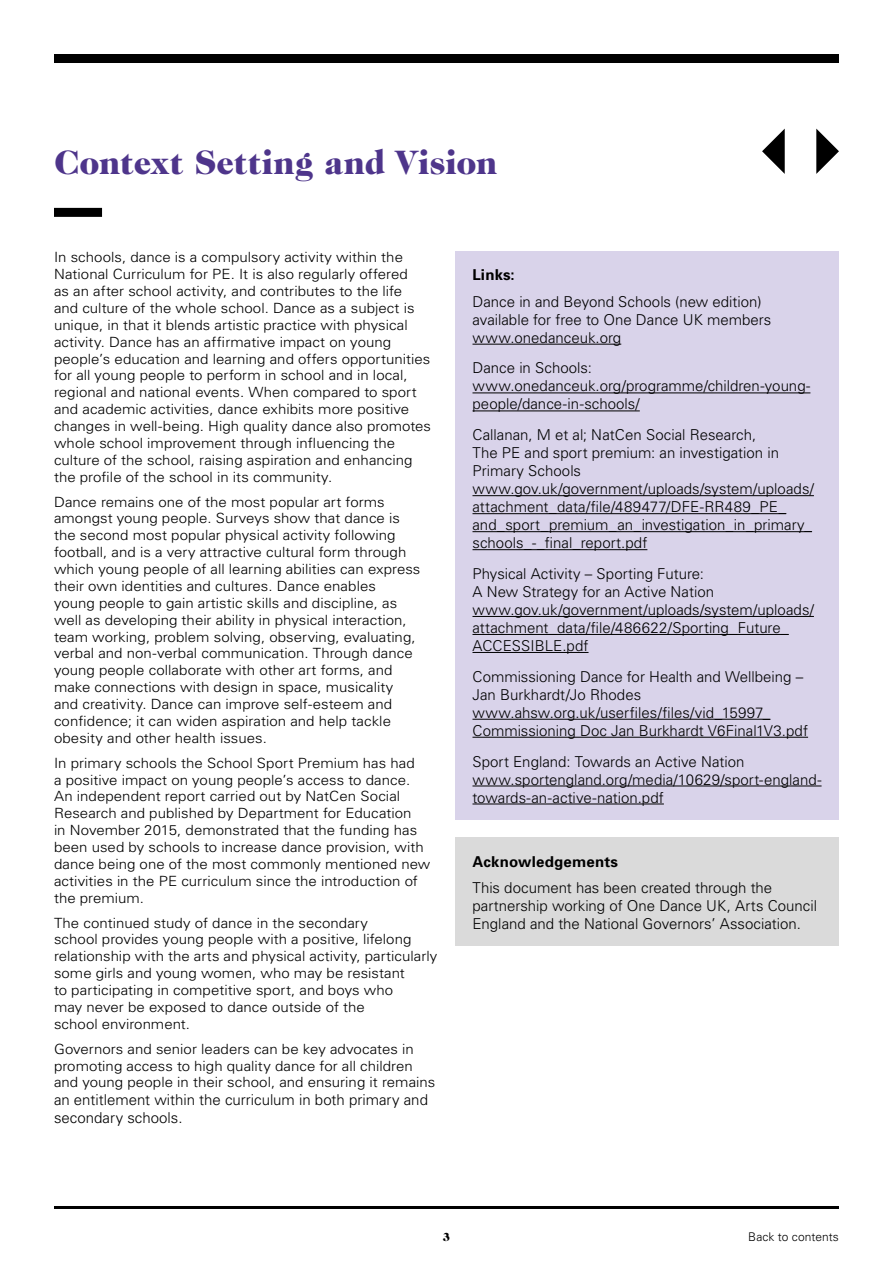
<style>
.page{position:relative;width:893px;height:1263px;background:#fff}
.page>*{position:absolute;margin:0;border:0;box-sizing:border-box;transform-origin:0 0}
.t1{font:900 34.5px "Caslon 224 IT Cby BT";letter-spacing:-.01em;color:#4e358b}
.t2{font:300 15px/18px "Univers";color:#000}
.t3{font:700 15px "Univers";letter-spacing:.015em;color:#000}
.t4{font:300 14.1px/17px "Univers";letter-spacing:.005em;color:#000;scale:1.07 1}
.t5{font:300 12px "Univers";letter-spacing:.01em;color:#000}
.t6{font:900 12px "Caslon 224 IT Cby BT";color:#000}
</style>
<div class="page">
<hr style="left:54px;top:1206px;width:785px;height:3px;background:#000">
<div style="left:54px;top:54px;width:785px;height:9px;background:#000"></div>
<div style="left:54px;top:208px;width:48px;height:9px;background:#000"></div>
<div style="left:455px;top:251px;width:384px;height:568px;background:#d9d3ea"></div>
<hr style="left:472px;top:344px;width:149px;height:1px;background:#000">
<hr style="left:472px;top:392px;width:338px;height:1px;background:#000">
<hr style="left:472px;top:410px;width:168px;height:1px;background:#000">
<hr style="left:472px;top:495px;width:342px;height:1px;background:#000">
<hr style="left:472px;top:513px;width:314px;height:1px;background:#000">
<hr style="left:472px;top:531px;width:340px;height:1px;background:#000">
<hr style="left:472px;top:549px;width:175px;height:1px;background:#000">
<hr style="left:472px;top:616px;width:342px;height:1px;background:#000">
<hr style="left:472px;top:634px;width:317px;height:1px;background:#000">
<hr style="left:472px;top:652px;width:116px;height:1px;background:#000">
<hr style="left:472px;top:719px;width:298px;height:1px;background:#000">
<hr style="left:472px;top:737px;width:336px;height:1px;background:#000">
<hr style="left:472px;top:785px;width:350px;height:1px;background:#000">
<hr style="left:472px;top:803px;width:192px;height:1px;background:#000">
<div style="left:455px;top:837px;width:384px;height:109px;background:#dadada"></div>
<svg style="left:816px;top:129px;width:23px;height:45px"></svg>
<svg style="left:762px;top:129px;width:23px;height:45px"></svg>
<h1 class="t1" style="left:54px;top:141px;width:445px">Context Setting and Vision</h1>
<p class="t4" style="left:54px;top:248px;width:354px">In schools, dance is a compulsory activity within the National Curriculum for PE. It is also regularly offered<br>as an after school activity, and contributes to the life<br>and culture of the whole school. Dance as a subject is unique, in that it blends artistic practice with physical activity. Dance has an affirmative impact on young people’s education and learning and offers opportunities for all young people to perform in school and in local, regional and national events. When compared to sport and academic activities, dance exhibits more positive changes in well-being. High quality dance also promotes whole school improvement through influencing the culture of the school, raising aspiration and enhancing the profile of the school in its community.</p>
<p class="t4" style="left:54px;top:493px;width:344px">Dance remains one of the most popular art forms amongst young people. Surveys show that dance is the second most popular physical activity following football, and is a very attractive cultural form through which young people of all learning abilities can express their own identities and cultures. Dance enables<br>young people to gain artistic skills and discipline, as well as developing their ability in physical interaction, team working, problem solving, observing, evaluating, verbal and non-verbal communication. Through dance young people collaborate with other art forms, and make connections with design in space, musicality and creativity. Dance can improve self-esteem and confidence; it can widen aspiration and help tackle obesity and other health issues.</p>
<p class="t4" style="left:54px;top:754px;width:353px">In primary schools the School Sport Premium has had<br>a positive impact on young people’s access to dance.<br>An independent report carried out by NatCen Social Research and published by Department for Education<br>in November 2015, demonstrated that the funding has been used by schools to increase dance provision, with dance being one of the most commonly mentioned new activities in the PE curriculum since the introduction of the premium.</p>
<p class="t4" style="left:54px;top:914px;width:360px">The continued study of dance in the secondary<br>school provides young people with a positive, lifelong relationship with the arts and physical activity, particularly some girls and young women, who may be resistant<br>to participating in competitive sport, and boys who<br>may never be exposed to dance outside of the<br>school environment.</p>
<p class="t4" style="left:54px;top:1040px;width:358px">Governors and senior leaders can be key advocates in promoting access to high quality dance for all children and young people in their school, and ensuring it remains</p>
<p class="t2" style="left:54px;top:1091px;width:375px">an entitlement within the curriculum in both primary and secondary schools.</p>
<p class="t3" style="left:472px;top:265px;width:44px">Links:</p>
<p class="t2" style="left:472px;top:292px;width:300px">Dance in and Beyond Schools (new edition) available for free to One Dance UK members www.onedanceuk.org</p>
<p class="t2" style="left:472px;top:359px;width:339px">Dance in Schools: www.onedanceuk.org/programme/children-young&shy;people/dance-in-schools/</p>
<p class="t2" style="left:472px;top:425px;width:343px">Callanan, M et al; NatCen Social Research,<br>The PE and sport premium: an investigation in Primary Schools www.gov.uk/government/uploads/system/uploads/ attachment_data/file/489477/DFE-RR489_PE_ and_sport_premium_an_investigation_in_primary_ schools_-_final_report.pdf</p>
<p class="t2" style="left:472px;top:564px;width:343px">Physical Activity – Sporting Future:<br>A New Strategy for an Active Nation www.gov.uk/government/uploads/system/uploads/ attachment_data/file/486622/Sporting_Future_ ACCESSIBLE.pdf</p>
<p class="t2" style="left:472px;top:667px;width:337px">Commissioning Dance for Health and Wellbeing – Jan Burkhardt/Jo Rhodes www.ahsw.org.uk/userfiles/files/vid_15997_ Commissioning Doc Jan Burkhardt V6Final1V3.pdf</p>
<p class="t2" style="left:472px;top:752px;width:351px">Sport England: Towards an Active Nation www.sportengland.org/media/10629/sport-england&shy;towards-an-active-nation.pdf</p>
<p class="t3" style="left:472px;top:852px;width:147px">Acknowledgements</p>
<p class="t2" style="left:472px;top:879px;width:346px">This document has been created through the partnership working of One Dance UK, Arts Council<br>England and the National Governors’ Association.</p>
<p class="t6" style="left:443px;top:1229px;width:9px">3</p>
<p class="t5" style="left:748px;top:1229px;width:92px">Back to contents</p>
</div>
